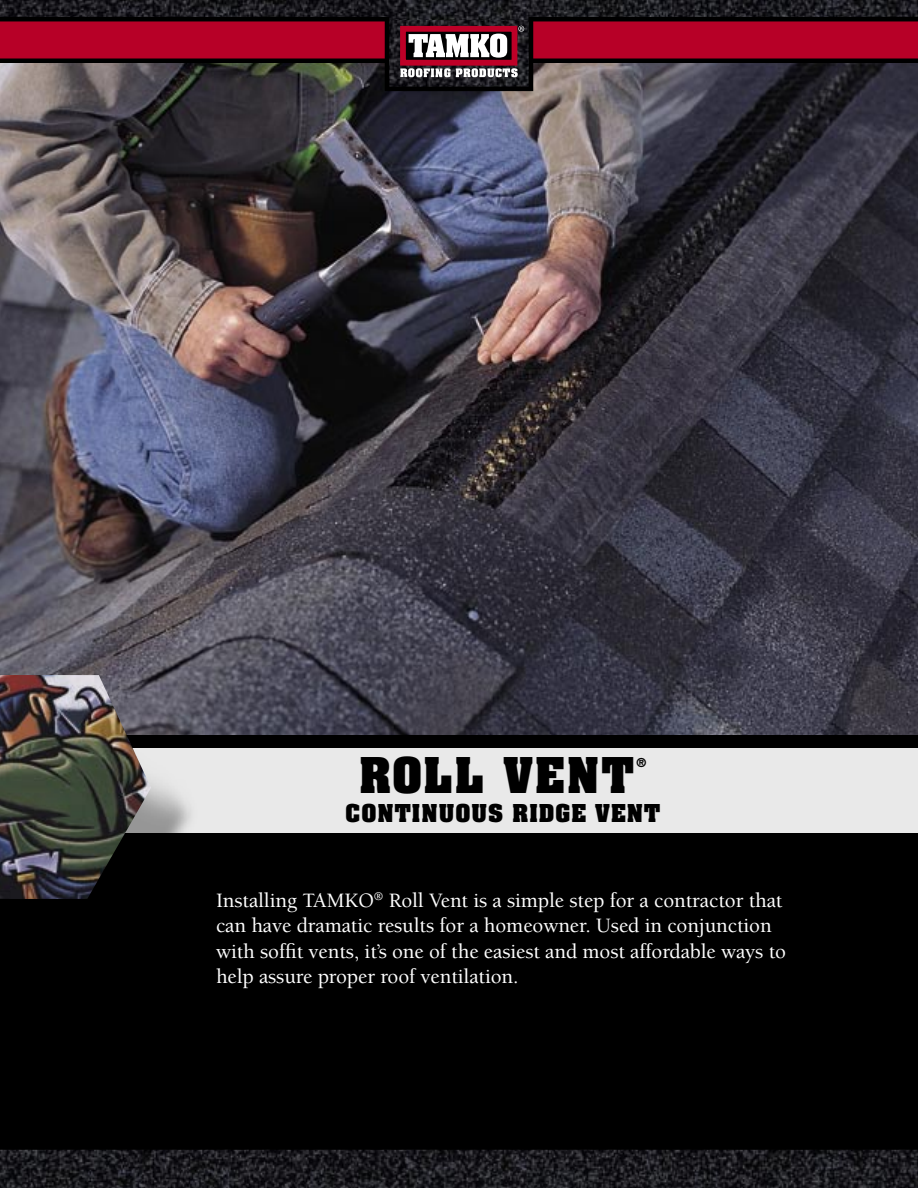
<style>
.page{position:relative;width:918px;height:1188px;background:#fff}
.page>*{position:absolute;margin:0;border:0;box-sizing:border-box;transform-origin:0 0}
.t1{font:700 42px "Aachen";letter-spacing:.05em;color:#000}
.t2{font:500 21px/25.5px "Berkeley";letter-spacing:-.005em;color:#fff}
.t3{font:700 21px "Aachen";letter-spacing:.05em;color:#000}
.t4{font:700 10.5px "Aachen";color:#000}
</style>
<div class="page">
<img style="left:0;top:63px;width:918px;height:672px">
<svg style="left:0;top:0;width:918px;height:59px;background:#7f0924"></svg>
<div style="left:0;top:836px;width:918px;height:352px;background:#000"></div>
<div style="left:0;top:735px;width:918px;height:106px;background:#000"></div>
<div style="left:151px;top:749px;width:767px;height:84px;background:#e9e9e9"></div>
<img style="left:0;top:1150px;width:918px;height:38px">
<hr style="left:0;top:59px;width:918px;height:4px;background:#000">
<img style="left:390px;top:18px;width:138px;height:68px">
<div style="left:385px;top:13px;width:148px;height:78px;border:4px solid #000"></div>
<div style="left:403px;top:29px;width:112px;height:34px;background:#000"></div>
<div style="left:400px;top:26px;width:117px;height:40px;border:6px solid #be0027"></div>
<svg style="left:409px;top:34px;width:98px;height:24px"></svg>
<svg style="left:400px;top:68px;width:118px;height:9px"></svg>
<svg style="left:518px;top:26px;width:6px;height:6px"></svg>
<hr style="left:529px;top:17px;width:389px;height:4px;background:#000">
<hr style="left:0;top:17px;width:389px;height:4px;background:#000">
<img style="left:0;top:675px;width:151px;height:224px">
<p class="t1" style="left:360px;top:745px;width:276px">ROLL VENT</p>
<p class="t4" style="left:636px;top:755px;width:11px">®</p>
<p class="t3" style="left:346px;top:797px;width:316px">CONTINUOUS RIDGE VENT</p>
<p class="t2" style="left:216px;top:888px;width:572px">Installing TAMKO<sup>®</sup> Roll Vent is a simple step for a contractor that can have dramatic results for a homeowner. Used in conjunction with soffit vents, it’s one of the easiest and most affordable ways to help assure proper roof ventilation.</p>
</div>
